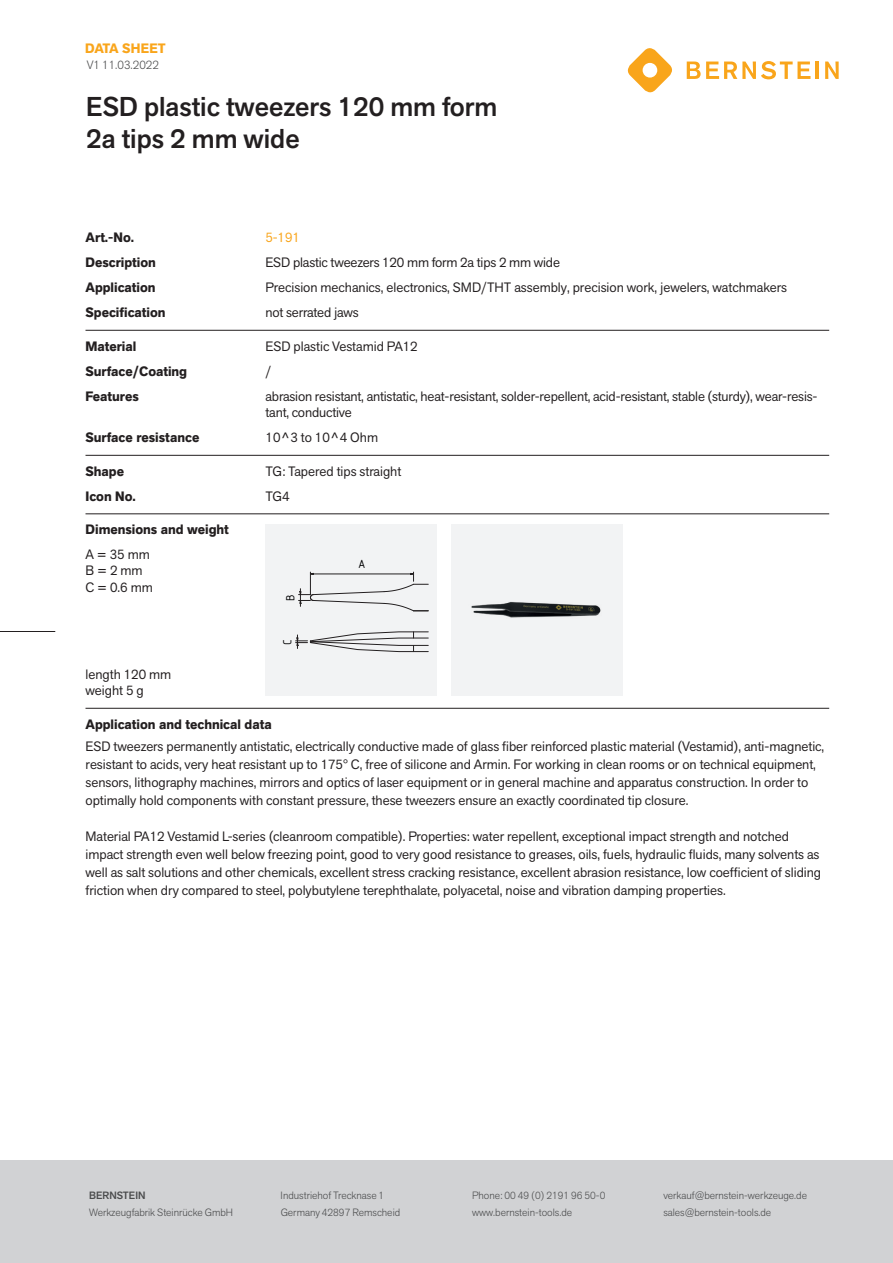
<style>
.page{position:relative;width:893px;height:1263px;background:#fff}
.page>*{position:absolute;margin:0;border:0;box-sizing:border-box;transform-origin:0 0}
.t1{font:500 27px/32.4px "Akzid Grtsk Next";color:#231f20}
.t2{font:13.5px/18px "Akzid Grtsk Next";color:#231f20}
.t3{font:700 13.5px "Akzid Grtsk Next";color:#231f20}
.t4{font:700 13.5px "Akzid Grtsk Next";letter-spacing:-.01em;color:#f9a51b}
.t5{font:13.5px "Akzid Grtsk Next";color:#f9a51b}
.t6{font:12.75px "ISOCPEUR";color:#000001}
.t7{font:300 12px "Akzid Grtsk Next";color:#4b4c4d}
.t8{font:300 10.5px "Akzid Grtsk Next";color:#4b4c4d}
.t9{font:500 10.5px "Akzid Grtsk Next";color:#4b4c4d}
</style>
<div class="page">
<div style="left:0;top:1161px;width:893px;height:102px;background:#d1d2d4"></div>
<hr style="left:86px;top:330px;width:743px;height:1px;background:#231f20">
<hr style="left:86px;top:455px;width:743px;height:1px;background:#231f20">
<hr style="left:86px;top:514px;width:743px;height:1px;background:#231f20">
<hr style="left:86px;top:708px;width:743px;height:1px;background:#231f20">
<div style="left:451px;top:525px;width:171px;height:171px;background:#f2f3f4"></div>
<img style="left:471px;top:602px;width:130px;height:16px">
<div style="left:266px;top:525px;width:171px;height:171px;background:#f2f3f4"></div>
<svg style="left:299px;top:572px;width:129px;height:40px"></svg>
<svg style="left:296px;top:631px;width:133px;height:21px"></svg>
<svg style="left:627px;top:48px;width:45px;height:45px"></svg>
<svg style="left:687px;top:61px;width:123px;height:18px"></svg>
<hr style="left:815px;top:62px;width:4px;height:17px;background:#f9a51b">
<svg style="left:825px;top:62px;width:14px;height:17px"></svg>
<hr style="left:0;top:631px;width:55px;height:1px;background:#231f20">
<p class="t4" style="left:85px;top:39px;width:82px">DATA SHEET</p>
<p class="t7" style="left:87px;top:57px;width:74px">V1 11.03.2022</p>
<h1 class="t1" style="left:86px;top:90px;width:413px">ESD plastic tweezers 120 mm form<br>2a tips 2 mm wide</h1>
<p class="t3" style="left:86px;top:229px;width:50px">Art.-No.</p>
<p class="t5" style="left:265px;top:229px;width:36px">5-191</p>
<p class="t3" style="left:86px;top:254px;width:72px">Description</p>
<p class="t2" style="left:265px;top:253px;width:296px">ESD plastic tweezers 120 mm form 2a tips 2 mm wide</p>
<p class="t3" style="left:86px;top:279px;width:72px">Application</p>
<p class="t2" style="left:265px;top:278px;width:523px">Precision mechanics, electronics, SMD/THT assembly, precision work, jewelers, watchmakers</p>
<p class="t3" style="left:86px;top:304px;width:82px">Specification</p>
<p class="t2" style="left:265px;top:303px;width:95px">not serrated jaws</p>
<p class="t3" style="left:86px;top:337px;width:52px">Material</p>
<p class="t2" style="left:265px;top:337px;width:154px">ESD plastic Vestamid PA12</p>
<p class="t3" style="left:86px;top:362px;width:103px">Surface/Coating</p>
<p class="t2" style="left:265px;top:362px;width:7px">/</p>
<p class="t3" style="left:86px;top:387px;width:55px">Features</p>
<p class="t2" style="left:265px;top:388px;width:553px;line-height:16.5px">abrasion resistant, antistatic, heat-resistant, solder-repellent, acid-resistant, stable (sturdy), wear-resis&shy;tant, conductive</p>
<p class="t3" style="left:86px;top:429px;width:115px">Surface resistance</p>
<p class="t2" style="left:265px;top:428px;width:114px">10^3 to 10^4 Ohm</p>
<p class="t3" style="left:86px;top:462px;width:40px">Shape</p>
<p class="t2" style="left:265px;top:462px;width:137px">TG: Tapered tips straight</p>
<p class="t3" style="left:86px;top:487px;width:52px">Icon No.</p>
<p class="t2" style="left:265px;top:487px;width:26px">TG4</p>
<p class="t3" style="left:86px;top:521px;width:145px">Dimensions and weight</p>
<p class="t6" style="left:358px;top:556px;width:9px">A</p>
<p class="t6" style="left:282px;top:601px;width:8px;rotate:-90deg">B</p>
<p class="t6" style="left:279px;top:645px;width:7px;rotate:-90deg">C</p>
<p class="t2" style="left:86px;top:546px;width:69px;line-height:16.2px">A = 35 mm<br>B = 2 mm<br>C = 0.6 mm</p>
<p class="t2" style="left:86px;top:666px;width:87px;line-height:16.5px">length 120 mm weight 5 g</p>
<p class="t3" style="left:86px;top:715px;width:188px">Application and technical data</p>
<p class="t2" style="left:86px;top:737px;width:740px">ESD tweezers permanently antistatic, electrically conductive made of glass fiber reinforced plastic material (Vestamid), anti-magnetic, resistant to acids, very heat resistant up to 175° C, free of silicone and Armin. For working in clean rooms or on technical equipment, sensors, lithography machines, mirrors and optics of laser equipment or in general machine and apparatus construction. In order to optimally hold components with constant pressure, these tweezers ensure an exactly coordinated tip closure.</p>
<p class="t2" style="left:86px;top:827px;width:737px">Material PA12 Vestamid L-series (cleanroom compatible). Properties: water repellent, exceptional impact strength and notched impact strength even well below freezing point, good to very good resistance to greases, oils, fuels, hydraulic fluids, many solvents as well as salt solutions and other chemicals, excellent stress cracking resistance, excellent abrasion resistance, low coefficient of sliding friction when dry compared to steel, polybutylene terephthalate, polyacetal, noise and vibration damping properties.</p>
<p class="t9" style="left:89px;top:1189px;width:58px">BERNSTEIN</p>
<p class="t8" style="left:281px;top:1189px;width:105px">Industriehof Trecknase 1</p>
<p class="t8" style="left:472px;top:1189px;width:135px">Phone: 00 49 (0) 2191 96 50-0</p>
<p class="t8" style="left:663px;top:1189px;width:145px">verkauf@bernstein-werkzeuge.de</p>
<p class="t8" style="left:89px;top:1205px;width:145px">Werkzeugfabrik Steinrücke GmbH</p>
<p class="t8" style="left:281px;top:1205px;width:121px">Germany 42897 Remscheid</p>
<p class="t8" style="left:472px;top:1205px;width:102px">www.bernstein-tools.de</p>
<p class="t8" style="left:663px;top:1205px;width:109px">sales@bernstein-tools.de</p>
</div>
